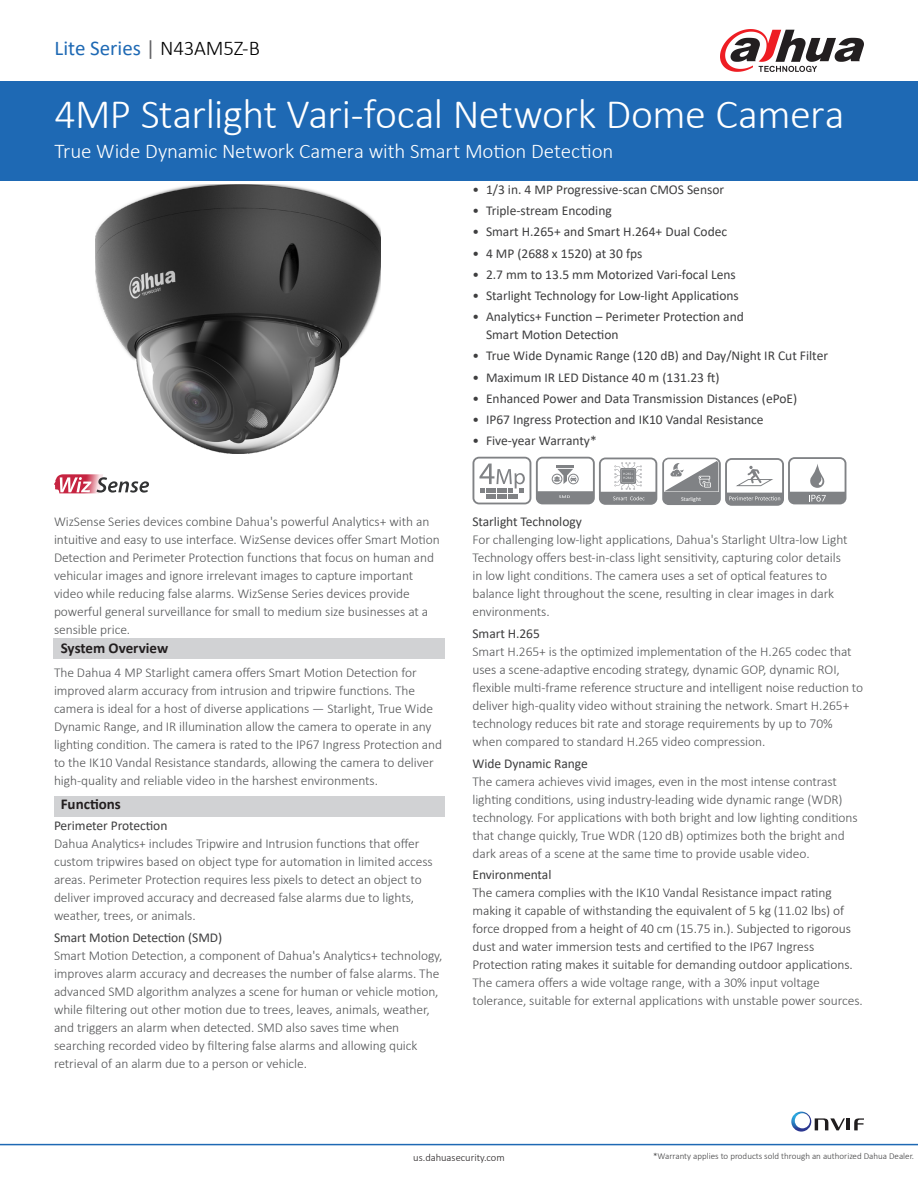
<style>
.page{position:relative;width:918px;height:1188px;background:#fff}
.page>*{position:absolute;margin:0;border:0;box-sizing:border-box;transform-origin:0 0}
.t1{font:300 42px "Calibri";letter-spacing:-.01em;color:#fff}
.t2{font:300 21px "Calibri";letter-spacing:-.005em;color:#fff}
.t3{font:21px "Calibri";color:#1e69b4}
.Section_Heading{font:700 15px "Calibri";color:#231f20}
.FrontMatter_Text{font:300 13.5px/18px "Calibri";letter-spacing:-.005em;color:#545557}
.FrontMatter_Headline{font:13.5px/18px "Calibri";color:#3e3e3f}
.FrontMatter_Text-2{font:300 13.5px/18px "Calibri";letter-spacing:-.005em;color:#3e3e3f}
.t4{font:300 10.5px "Calibri";color:#231f20}
.t5{font:300 9px "Calibri";color:#3e3e3f}
.t6{font:5.85px "Calibri";color:#fff}
.s1{color:#636366}
.s2{font-weight:300;color:#000}
.s3{color:#545557}
</style>
<div class="page">
<div style="left:0;top:81px;width:918px;height:100px;background:#1e69b4"></div>
<div style="left:53px;top:638px;width:392px;height:21px;background:#d1d2d4"></div>
<div style="left:54px;top:796px;width:391px;height:21px;background:#d1d2d4"></div>
<hr style="left:0;top:1144px;width:918px;height:1px;background:#1e69b4">
<svg style="left:720px;top:29px;width:144px;height:43px"></svg>
<img style="left:96px;top:185px;width:284px;height:268px">
<svg style="left:791px;top:1112px;width:73px;height:20px"></svg>
<svg style="left:473px;top:457px;width:373px;height:49px"></svg>
<svg style="left:54px;top:474px;width:95px;height:19px"></svg>
<p class="t3" style="left:55px;top:34px;width:207px">Lite Series <span class="s1">|</span> <span class="s2">N43AM5Z-B</span></p>
<p class="t1" style="left:55px;top:88px;width:791px">4MP Starlight Vari-focal Network Dome Camera</p>
<p class="t2" style="left:55px;top:138px;width:560px">True Wide Dynamic Network Camera with Smart Motion Detection</p>
<p class="FrontMatter_Headline" style="left:472px;top:180px;width:253px">• 1/3 in. 4 MP Progressive-scan CMOS Sensor</p>
<p class="FrontMatter_Headline" style="left:472px;top:201px;width:141px">• Triple-stream Encoding</p>
<p class="FrontMatter_Headline" style="left:472px;top:222px;width:256px">• Smart H.265+ and Smart H.264+ Dual Codec</p>
<p class="FrontMatter_Headline" style="left:472px;top:244px;width:171px">• 4 MP (2688 x 1520) at 30 fps</p>
<p class="FrontMatter_Headline" style="left:472px;top:265px;width:265px">• 2.7 mm to 13.5 mm Motorized Vari-focal Lens</p>
<p class="FrontMatter_Headline" style="left:472px;top:286px;width:268px">• Starlight Technology for Low-light Applications</p>
<p class="FrontMatter_Headline" style="left:486px;top:307px;width:259px;text-indent:-14px">• Analytics+ Function – Perimeter Protection and<br>Smart Motion Detection</p>
<p class="FrontMatter_Headline" style="left:472px;top:347px;width:357px">• True Wide Dynamic Range (120 dB) and Day/Night IR Cut Filter</p>
<p class="FrontMatter_Headline" style="left:472px;top:368px;width:249px">• Maximum IR LED Distance 40 m (131.23 ft)</p>
<p class="FrontMatter_Headline" style="left:472px;top:389px;width:326px">• Enhanced Power and Data Transmission Distances (ePoE)</p>
<p class="FrontMatter_Headline" style="left:472px;top:410px;width:293px">• IP67 Ingress Protection and IK10 Vandal Resistance</p>
<p class="FrontMatter_Headline" style="left:472px;top:432px;width:126px">• Five-year Warranty*</p>
<p class="FrontMatter_Text" style="left:54px;top:513px;width:387px">WizSense Series devices combine Dahua's powerful Analytics+ with an intuitive and easy to use interface. WizSense devices offer Smart Motion Detection and Perimeter Protection functions that focus on human and vehicular images and ignore irrelevant images to capture important video while reducing false alarms. WizSense Series devices provide powerful general surveillance for small to medium size businesses at a sensible price.</p>
<p class="Section_Heading" style="left:61px;top:637px;width:109px">System Overview</p>
<p class="FrontMatter_Text" style="left:54px;top:664px;width:390px">The Dahua 4 MP Starlight camera offers Smart Motion Detection for improved alarm accuracy from intrusion and tripwire functions. The camera is ideal for a host of diverse applications — Starlight, True Wide Dynamic Range, and IR illumination allow the camera to operate in any lighting condition. The camera is rated to the IP67 Ingress Protection and to the IK10 Vandal Resistance standards, allowing the camera to deliver high-quality and reliable video in the harshest environments.</p>
<p class="Section_Heading" style="left:61px;top:793px;width:62px">Functions</p>
<p class="FrontMatter_Headline" style="left:54px;top:816px;width:115px">Perimeter Protection</p>
<p class="FrontMatter_Text" style="left:54px;top:835px;width:380px">Dahua Analytics+ includes Tripwire and Intrusion functions that offer custom tripwires based on object type for automation in limited access areas. Perimeter Protection requires less pixels to detect an object to deliver improved accuracy and decreased false alarms due to lights, weather, trees, or animals.</p>
<p class="FrontMatter_Headline" style="left:54px;top:928px;width:170px">Smart Motion Detection (SMD)</p>
<p class="FrontMatter_Text" style="left:54px;top:946px;width:390px">Smart Motion Detection, a component of Dahua's Analytics+ technology, improves alarm accuracy and decreases the number of false alarms. The advanced SMD algorithm analyzes a scene for human or vehicle motion, while filtering out other motion due to trees, leaves, animals, weather, and triggers an alarm when detected. SMD also saves time when searching recorded video by filtering false alarms and allowing quick retrieval of an alarm due to a person or vehicle.</p>
<p class="t6" style="left:681px;top:495px;width:22px">Starlight</p>
<p class="FrontMatter_Headline" style="left:472px;top:512px;width:111px">Starlight Technology</p>
<p class="FrontMatter_Text" style="left:472px;top:531px;width:377px">For challenging low-light applications, Dahua's Starlight Ultra-low Light Technology offers best-in-class light sensitivity, capturing color details in low light conditions. The camera uses a set of optical features to balance light throughout the scene, resulting in clear images in dark environments.</p>
<p class="FrontMatter_Headline" style="left:472px;top:624px;width:69px">Smart H.265</p>
<p class="FrontMatter_Text" style="left:472px;top:642px;width:392px">Smart H.265+ is the optimized implementation of the H.265 codec that uses a scene-adaptive encoding strategy, dynamic GOP, dynamic ROI, flexible multi-frame reference structure and intelligent noise reduction to deliver high-quality video without straining the network. Smart H.265+ technology reduces bit rate and storage requirements by up to 70% when compared to standard H.265 video compression.</p>
<p class="FrontMatter_Headline" style="left:472px;top:754px;width:117px">Wide Dynamic Range</p>
<p class="FrontMatter_Text" style="left:472px;top:772px;width:387px">The camera achieves vivid images, even in the most intense contrast lighting conditions, using industry-leading wide dynamic range (WDR) technology. For applications with both bright and low lighting conditions that change quickly, True WDR (120 dB) optimizes both the bright and dark areas of a scene at the same time to provide usable video.</p>
<p class="FrontMatter_Headline" style="left:472px;top:866px;width:80px">Environmental</p>
<p class="FrontMatter_Text-2" style="left:472px;top:884px;width:392px">The camera complies with the IK10 Vandal Resistance impact rating making it capable of withstanding the equivalent of 5 kg (11.02 lbs) of force dropped from a height of 40 cm (15.75 in.). Subjected to rigorous dust and water immersion tests and certified to the IP67 Ingress Protection rating makes it suitable for demanding outdoor applications.<br><span class="s3">The camera offers a wide voltage range, with a 30% input voltage tolerance, suitable for external applications with unstable power sources.</span></p>
<p class="t4" style="left:413px;top:1151px;width:93px">us.dahuasecurity.com</p>
<p class="t5" style="left:653px;top:1150px;width:262px">*Warranty applies to products sold through an authorized Dahua Dealer.</p>
</div>
